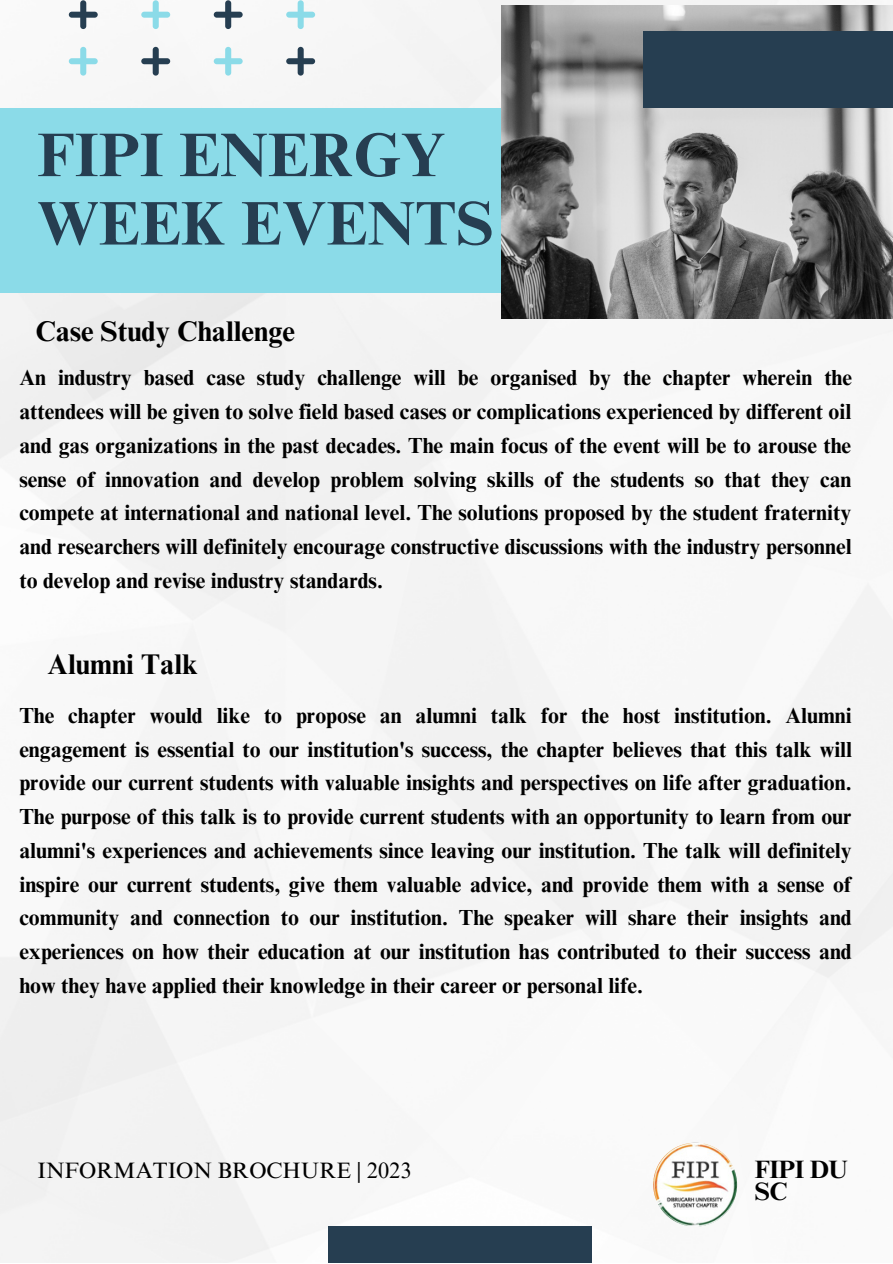
<style>
.page{position:relative;width:893px;height:1264px;background:#fff}
.page>*{position:absolute;margin:0;border:0;box-sizing:border-box;transform-origin:0 0}
.t1{font:700 61.65px/68.4px "Times NRMT Pro";color:#263e51}
.t2{font:700 28.5px "Times NRMT Pro";color:#000}
.t3{font:700 25.05px/22.5px "Times NRMT Pro";letter-spacing:-.02em;color:#000}
.t4{font:22.2px "Times NRMT Pro";color:#000}
.t5{font:700 21.9px/33.8px "Times NRMT Pro";color:#000;text-align:justify}
</style>
<div class="page">
<div style="left:0;top:0;width:892px;height:1262px;background:#f6f6f6"></div>
<div style="left:0;top:108px;width:569px;height:184px;background:#8bdbe8"></div>
<img style="left:501px;top:6px;width:391px;height:312px">
<svg style="left:286px;top:47px;width:29px;height:29px"></svg>
<svg style="left:214px;top:47px;width:29px;height:29px"></svg>
<svg style="left:141px;top:47px;width:29px;height:29px"></svg>
<svg style="left:69px;top:47px;width:29px;height:29px"></svg>
<svg style="left:286px;top:0;width:29px;height:29px"></svg>
<svg style="left:214px;top:0;width:29px;height:29px"></svg>
<svg style="left:141px;top:0;width:29px;height:29px"></svg>
<svg style="left:69px;top:0;width:29px;height:29px"></svg>
<div style="left:642px;top:32px;width:250px;height:76px;background:#263e51"></div>
<div style="left:328px;top:1226px;width:263px;height:36px;background:#263e51"></div>
<img style="left:653px;top:1142px;width:84px;height:84px;border-radius:50%">
<p class="t1" style="left:37px;top:128px;width:457px">FIPI ENERGY<br>WEEK EVENTS</p>
<p class="t2" style="left:35px;top:320px;width:261px">Case Study Challenge</p>
<p class="t5" style="left:19px;top:364px;width:834px">An industry based case study challenge will be organised by the chapter wherein the attendees will be given to solve field based cases or complications experienced by different oil and gas organizations in the past decades. The main focus of the event will be to arouse the sense of innovation and develop problem solving skills of the students so that they can compete at international and national level. The solutions proposed by the student fraternity and researchers will definitely encourage constructive discussions with the industry personnel to develop and revise industry standards.</p>
<p class="t2" style="left:48px;top:653px;width:152px">Alumni Talk</p>
<p class="t5" style="left:19px;top:701px;width:834px">The chapter would like to propose an alumni talk for the host institution. Alumni engagement is essential to our institution's success, the chapter believes that this talk will provide our current students with valuable insights and perspectives on life after graduation.<br>The purpose of this talk is to provide current students with an opportunity to learn from our alumni's experiences and achievements since leaving our institution. The talk will definitely inspire our current students, give them valuable advice, and provide them with a sense of community and connection to our institution. The speaker will share their insights and experiences on how their education at our institution has contributed to their success and how they have applied their knowledge in their career or personal life.</p>
<p class="t4" style="left:37px;top:1161px;width:375px">INFORMATION BROCHURE | 2023</p>
<p class="t3" style="left:754px;top:1161px;width:95px">FIPI DU<br>SC</p>
</div>
